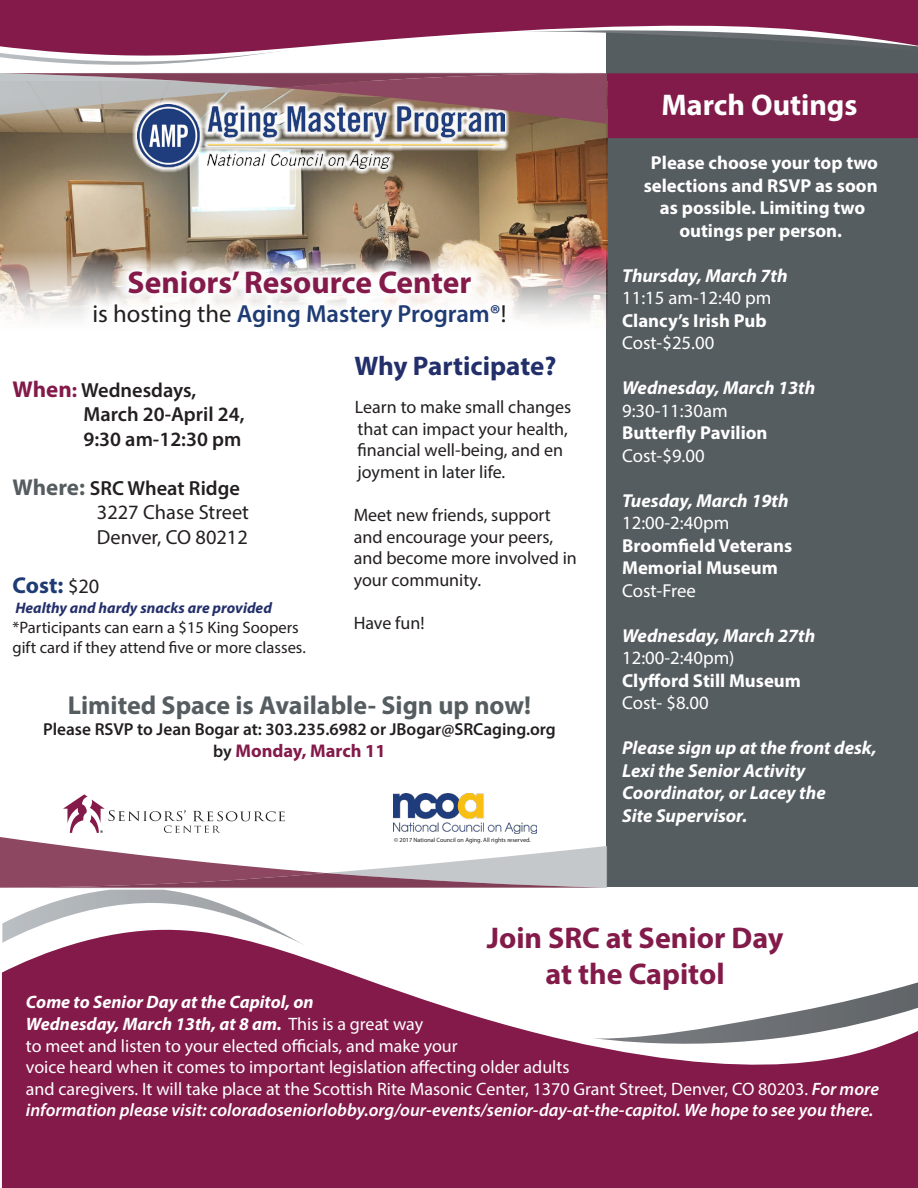
<style>
.page{position:relative;width:918px;height:1188px;background:#fff}
.page>*{position:absolute;margin:0;border:0;box-sizing:border-box;transform-origin:0 0}
.t1{font:700 31.5px "Myriad Pro";color:#841a4a}
.t2{font:700 30px "Myriad Pro";color:#831b4a}
.t3{font:700 30px "Myriad Pro";color:#fff}
.t4{font:700 27px "Myriad Pro";color:#232f6a}
.t5{font:700 25.95px "Myriad Pro";color:#565d60}
.t6{font:600 24.75px "Myriad Pro";color:#1f3b74}
.t7{font:700 22.95px "Myriad Pro";color:#1f3b74}
.t8{font:600 20.4px "Myriad Pro";color:#231f20}
.t9{font:20.4px "Myriad Pro";color:#231f20}
.t10{font:700 18.75px/22.5px "Myriad Pro";color:#fff}
.t11{font:italic 700 18.75px/22.5px "Myriad Pro";color:#fff}
.t12{font:18.75px "Myriad Pro";color:#fff}
.t13{font:700 18.45px "Myriad Pro";color:#841a4a}
.t14{font:18px "Myriad Pro";color:#fff}
.t15{font:18px/21.6px "Myriad Pro";color:#231f20}
.t16{font:italic 600 18px "Myriad Pro";color:#fff}
.t17{font:italic 700 18px "Myriad Pro";color:#fff}
.t18{font:600 17.4px "Myriad Pro";color:#231f20}
.t19{font:16.65px/20px "Myriad Pro";color:#231f20}
.t20{font:italic 700 15.3px "Myriad Pro";color:#232f6a}
.t21{font:6.15px "Myriad Pro";color:#231f20}
.s1{font-weight:400;color:#231f20}
.s2{font-weight:700;font-size:22.95px;color:#841a4a}
.s3{font-weight:700;color:#841a4a}
.s4{font-weight:700;font-size:22.95px;color:#565d60}
.s5{font-weight:400;font-size:20.4px;color:#231f20}
.s6{font-weight:600;font-size:17.4px;color:#231f20}
.s7{font-weight:400}
.s8{font-weight:400;font-style:normal}
.s9{font-weight:600;font-style:italic}
</style>
<div class="page">
<div style="left:607px;top:21px;width:311px;height:866px;background:#565d60"></div>
<svg style="left:38px;top:61px;width:569px;height:8px"></svg>
<svg style="left:0;top:0;width:918px;height:61px;fill:#841a4a"></svg>
<img style="left:0;top:138px;width:607px;height:200px">
<div style="left:80px;top:256px;width:440px;height:86px;background:#fff;opacity:.92"></div>
<div style="left:132px;top:99px;width:377px;height:75px;background:#fff;opacity:.95"></div>
<img style="left:138px;top:138px;width:366px;height:31px">
<svg style="left:0;top:73px;width:918px;height:65px;background:#916074"></svg>
<svg style="left:0;top:794px;width:607px;height:94px"></svg>
<svg style="left:2px;top:870px;width:605px;height:35px"></svg>
<svg style="left:2px;top:905px;width:916px;height:283px;fill:#841a4a"></svg>
<p class="t1" style="left:127px;top:261px;width:345px">Seniors’ Resource Center</p>
<p class="t6" style="left:92px;top:298px;width:416px"><span class="s1">is hosting the</span> Aging Mastery Program®<span class="s1">!</span></p>
<p class="t8" style="left:13px;top:377px;width:185px"><span class="s2">When</span><span class="s3">:</span> Wednesdays,</p>
<p class="t8" style="left:83px;top:402px;width:163px">March 20-April 24,</p>
<p class="t8" style="left:83px;top:426px;width:159px">9:30 am-12:30 pm</p>
<p class="t8" style="left:13px;top:475px;width:229px"><span class="s4">Where:</span> SRC Wheat Ridge</p>
<p class="t9" style="left:97px;top:500px;width:154px">3227 Chase Street</p>
<p class="t9" style="left:97px;top:524px;width:153px">Denver, CO 80212</p>
<p class="t7" style="left:13px;top:570px;width:88px">Cost: <span class="s5">$20</span></p>
<p class="t20" style="left:15px;top:598px;width:258px">Healthy and hardy snacks are provided</p>
<p class="t19" style="left:13px;top:617px;width:295px">*Participants can earn a $15 King Soopers gift card if they attend five or more classes.</p>
<p class="t4" style="left:354px;top:348px;width:204px">Why Participate?</p>
<p class="t15" style="left:355px;top:396px;width:218px">Learn to make small changes that can impact your health,</p>
<p class="t15" style="left:358px;top:439px;width:207px">financial well-being, and en</p>
<p class="t15" style="left:358px;top:461px;width:149px">joyment in later life.</p>
<p class="t15" style="left:354px;top:504px;width:199px">Meet new friends, support</p>
<p class="t15" style="left:354px;top:526px;width:201px">and encourage your peers,</p>
<p class="t15" style="left:354px;top:547px;width:225px">and become more involved in</p>
<p class="t15" style="left:354px;top:569px;width:129px">your community.</p>
<p class="t15" style="left:354px;top:612px;width:72px">Have fun!</p>
<p class="t5" style="left:68px;top:689px;width:465px">Limited Space is Available- Sign up now!</p>
<p class="t18" style="left:43px;top:718px;width:514px">Please RSVP to Jean Bogar at: 303.235.6982 or JBogar@SRCaging.org</p>
<p class="t13" style="left:213px;top:739px;width:174px"><span class="s6">by</span> Monday, March 11</p>
<p class="t21" style="left:394px;top:836px;width:138px">© 2017 National Council on Aging. All rights reserved.</p>
<p class="t3" style="left:661px;top:86px;width:198px">March Outings</p>
<p class="t10" style="left:651px;top:151px;width:229px">Please choose your top two</p>
<p class="t10" style="left:644px;top:173px;width:235px">selections and RSVP as soon</p>
<p class="t10" style="left:660px;top:196px;width:207px">as possible. Limiting two</p>
<p class="t10" style="left:679px;top:218px;width:164px">outings per person.</p>
<p class="t11" style="left:622px;top:263px;width:167px">Thursday, March 7th</p>
<p class="t12" style="left:622px;top:286px;width:151px">11:15 am-12:40 pm</p>
<p class="t10" style="left:622px;top:308px;width:146px">Clancy’s Irish Pub<br><span class="s7">Cost-$25.00</span></p>
<p class="t11" style="left:622px;top:376px;width:195px">Wednesday, March 13th</p>
<p class="t12" style="left:622px;top:399px;width:107px">9:30-11:30am</p>
<p class="t10" style="left:622px;top:421px;width:147px">Butterfly Pavilion<br><span class="s7">Cost-$9.00</span></p>
<p class="t11" style="left:622px;top:488px;width:168px">Tuesday, March 19th</p>
<p class="t12" style="left:622px;top:511px;width:109px">12:00-2:40pm</p>
<p class="t10" style="left:622px;top:533px;width:172px">Broomfield Veterans</p>
<p class="t10" style="left:622px;top:556px;width:157px">Memorial Museum</p>
<p class="t12" style="left:622px;top:579px;width:75px">Cost-Free</p>
<p class="t11" style="left:622px;top:623px;width:195px">Wednesday, March 27th</p>
<p class="t12" style="left:622px;top:646px;width:114px">12:00-2:40pm)</p>
<p class="t10" style="left:622px;top:668px;width:180px">Clyfford Still Museum<br><span class="s7">Cost- $8.00</span></p>
<p class="t11" style="left:622px;top:736px;width:256px">Please sign up at the front desk,<br>Lexi the Senior Activity</p>
<p class="t11" style="left:622px;top:781px;width:205px">Coordinator, or Lacey the</p>
<p class="t11" style="left:622px;top:803px;width:127px">Site Supervisor.</p>
<p class="t2" style="left:487px;top:919px;width:298px">Join SRC at Senior Day</p>
<p class="t2" style="left:546px;top:955px;width:181px">at the Capitol</p>
<p class="t17" style="left:26px;top:991px;width:289px">Come to Senior Day at the Capitol, on</p>
<p class="t17" style="left:26px;top:1012px;width:399px">Wednesday, March 13th, at 8 am. <span class="s8">This is a great way</span></p>
<p class="t14" style="left:26px;top:1035px;width:433px">to meet and listen to your elected officials, and make your</p>
<p class="t14" style="left:26px;top:1056px;width:545px">voice heard when it comes to important legislation affecting older adults</p>
<p class="t14" style="left:26px;top:1078px;width:855px">and caregivers. It will take place at the Scottish Rite Masonic Center, 1370 Grant Street, Denver, CO 80203. <span class="s9">For more</span></p>
<p class="t16" style="left:26px;top:1099px;width:849px">information please visit: coloradoseniorlobby.org/our-events/senior-day-at-the-capitol. We hope to see you there.</p>
</div>
